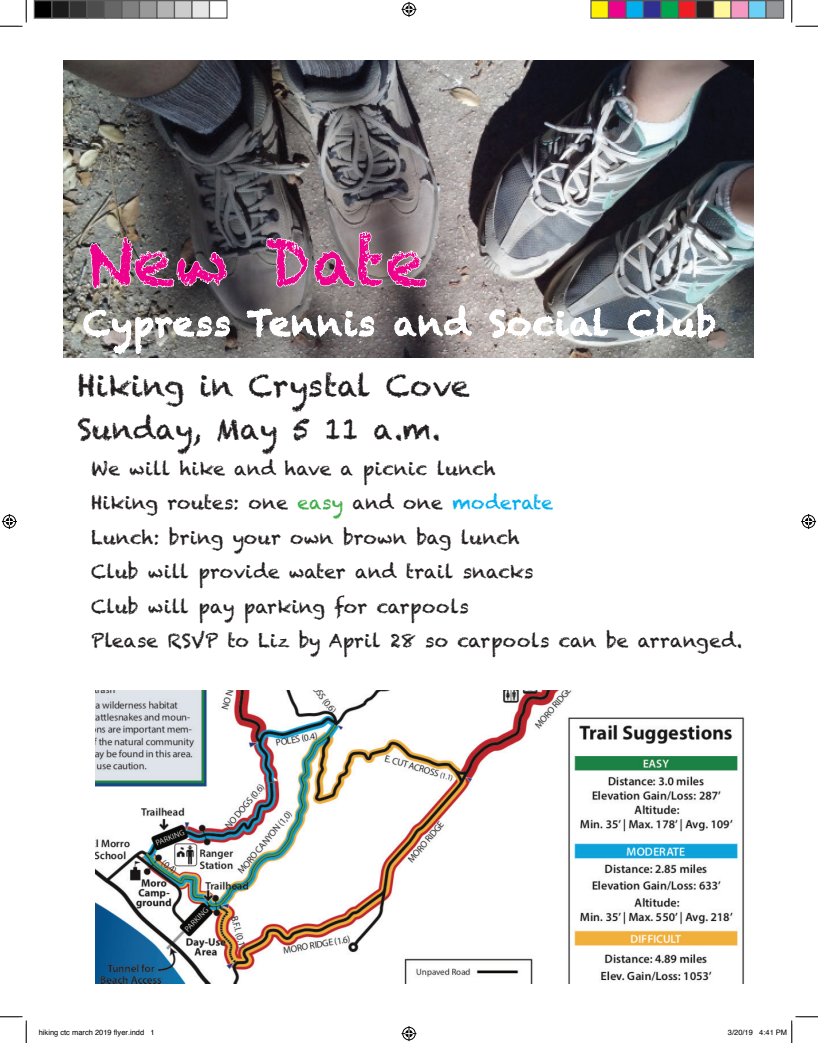
<style>
.page{position:relative;width:818px;height:1043px;background:#fff}
.page>*{position:absolute;margin:0;border:0;box-sizing:border-box;transform-origin:0 0}
.t1{font:65px "Chalkduster";letter-spacing:.02em;color:#ed028c}
.t2{font:33.75px "Chalkduster";letter-spacing:.03em;color:#fff}
.t3{font:30px "Chalkduster";color:#231f20}
.t4{font:28.75px "Chalkduster";color:#231f20}
.t5{font:18.75px/34.4px "Chalkduster";color:#231f20}
.t6{font:7.5px "Helvetica";color:#000}
.s1{color:#40ae49}
.s2{color:#00aeef}
</style>
<div class="page">
<img style="left:63px;top:60px;width:690px;height:297px">
<svg style="left:82px;top:304px;width:149px;height:54px"></svg>
<svg style="left:488px;top:305px;width:121px;height:37px"></svg>
<svg style="left:627px;top:292px;width:89px;height:66px"></svg>
<img style="left:95px;top:690px;width:650px;height:293px">
<svg style="left:88px;top:236px;width:140px;height:58px"></svg>
<svg style="left:242px;top:226px;width:231px;height:125px"></svg>
<svg style="left:0;top:0;width:27px;height:27px"></svg>
<svg style="left:0;top:1016px;width:27px;height:26px"></svg>
<svg style="left:791px;top:0;width:27px;height:27px"></svg>
<svg style="left:401px;top:2px;width:15px;height:15px"></svg>
<svg style="left:401px;top:1026px;width:15px;height:15px"></svg>
<svg style="left:2px;top:514px;width:15px;height:15px"></svg>
<svg style="left:801px;top:514px;width:15px;height:15px"></svg>
<div style="left:34px;top:1px;width:18px;height:17px;background:#000"></div>
<div style="left:34px;top:0;width:18px;height:19px;border:1px solid #595959"></div>
<div style="left:52px;top:1px;width:17px;height:17px;background:#1a1a1a"></div>
<div style="left:51px;top:0;width:19px;height:19px;border:1px solid #595959"></div>
<div style="left:69px;top:1px;width:18px;height:17px;background:#333"></div>
<div style="left:69px;top:0;width:19px;height:19px;border:1px solid #595959"></div>
<div style="left:87px;top:1px;width:17px;height:17px;background:#4d4d4d"></div>
<div style="left:86px;top:0;width:19px;height:19px;border:1px solid #595959"></div>
<div style="left:104px;top:1px;width:18px;height:17px;background:#666"></div>
<div style="left:104px;top:0;width:18px;height:19px;border:1px solid #595959"></div>
<div style="left:122px;top:1px;width:17px;height:17px;background:#808080"></div>
<div style="left:121px;top:0;width:19px;height:19px;border:1px solid #595959"></div>
<div style="left:139px;top:1px;width:18px;height:17px;background:#999"></div>
<div style="left:139px;top:0;width:19px;height:19px;border:1px solid #595959"></div>
<div style="left:157px;top:1px;width:17px;height:17px;background:#b3b3b3"></div>
<div style="left:156px;top:0;width:19px;height:19px;border:1px solid #595959"></div>
<div style="left:174px;top:1px;width:18px;height:17px;background:#ccc"></div>
<div style="left:174px;top:0;width:18px;height:19px;border:1px solid #595959"></div>
<div style="left:192px;top:1px;width:17px;height:17px;background:#e6e6e6"></div>
<div style="left:191px;top:0;width:19px;height:19px;border:1px solid #595959"></div>
<div style="left:209px;top:0;width:19px;height:19px;border:1px solid #595959"></div>
<div style="left:591px;top:1px;width:17px;height:17px;background:#fff101"></div>
<div style="left:590px;top:0;width:19px;height:19px;border:1px solid #595959"></div>
<div style="left:608px;top:1px;width:18px;height:17px;background:#ed028c"></div>
<div style="left:608px;top:0;width:18px;height:19px;border:1px solid #595959"></div>
<div style="left:626px;top:1px;width:17px;height:17px;background:#00aeef"></div>
<div style="left:625px;top:0;width:19px;height:19px;border:1px solid #595959"></div>
<div style="left:643px;top:1px;width:18px;height:17px;background:#2e3092"></div>
<div style="left:642px;top:0;width:19px;height:19px;border:1px solid #595959"></div>
<div style="left:661px;top:1px;width:17px;height:17px;background:#00a54f"></div>
<div style="left:660px;top:0;width:19px;height:19px;border:1px solid #595959"></div>
<div style="left:678px;top:1px;width:18px;height:17px;background:#ee1d23"></div>
<div style="left:678px;top:0;width:18px;height:19px;border:1px solid #595959"></div>
<div style="left:696px;top:1px;width:17px;height:17px;background:#231f20"></div>
<div style="left:695px;top:0;width:19px;height:19px;border:1px solid #595959"></div>
<div style="left:713px;top:1px;width:18px;height:17px;background:#fff79a"></div>
<div style="left:712px;top:0;width:19px;height:19px;border:1px solid #595959"></div>
<div style="left:731px;top:1px;width:17px;height:17px;background:#f499c2"></div>
<div style="left:730px;top:0;width:19px;height:19px;border:1px solid #595959"></div>
<div style="left:748px;top:1px;width:18px;height:17px;background:#6bcff6"></div>
<div style="left:748px;top:0;width:18px;height:19px;border:1px solid #595959"></div>
<div style="left:766px;top:1px;width:17px;height:17px;background:#939598"></div>
<div style="left:765px;top:0;width:19px;height:19px;border:1px solid #595959"></div>
<svg style="left:791px;top:1016px;width:27px;height:26px"></svg>
<h1 class="t1" style="left:87px;top:224px;width:341px">New Date</h1>
<h2 class="t2" style="left:83px;top:303px;width:634px">Cypress Tennis and Social Club</h2>
<h3 class="t3" style="left:78px;top:368px;width:393px">Hiking in Crystal Cove</h3>
<h3 class="t4" style="left:78px;top:412px;width:364px">Sunday, May 5 11 a.m.</h3>
<p class="t5" style="left:91px;top:451px;width:653px">We will hike and have a picnic lunch<br>Hiking routes: one <span class="s1">easy</span> and one <span class="s2">moderate<br></span>Lunch: bring your own brown bag lunch<br>Club will provide water and trail snacks<br>Club will pay parking for carpools<br>Please RSVP to Liz by April 28 so carpools can be arranged.</p>
<p class="t6" style="left:39px;top:1027px;width:117px">hiking ctc march 2019 flyer.indd 1</p>
<p class="t6" style="left:728px;top:1027px;width:61px">3/20/19 4:41 PM</p>
</div>
